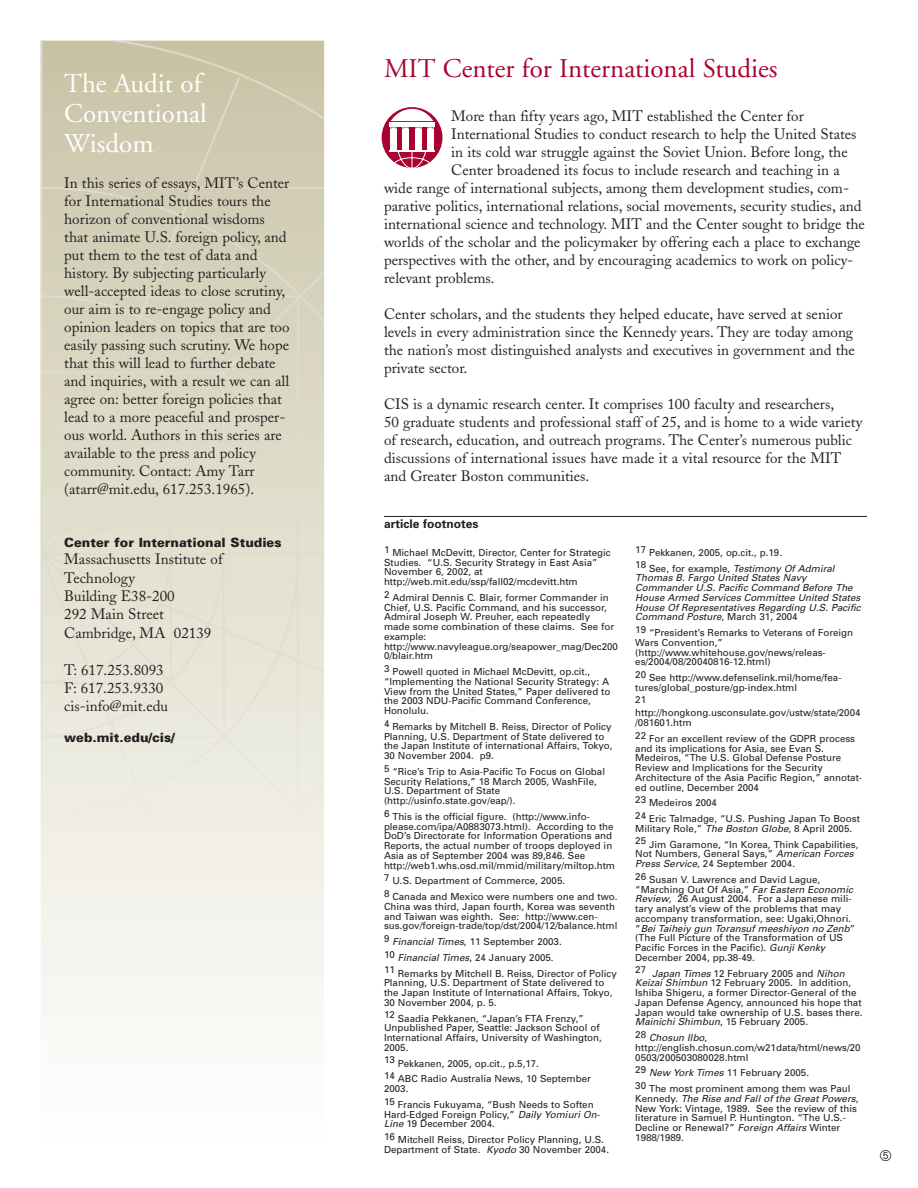
<style>
.page{position:relative;width:918px;height:1188px;background:#fff}
.page>*{position:absolute;margin:0;border:0;box-sizing:border-box;transform-origin:0 0}
.t1{font:27px "Adobe Garamond";color:#a90332}
.t2{font:27px/30px "Adobe Garamond";color:#fff}
.t3{font:15px/18px "Adobe Caslon";color:#231f20}
.t4{font:15px "Circle Frame";color:#231f20}
.t5{font:900 12.75px "Univers";color:#231f20}
.t6{font:700 12px "Univers";color:#231f20}
.t7{font:9.75px/9.8px "Univers";color:#231f20}
.t8{font:italic 9.75px/9.8px "Univers";color:#231f20}
.s1{font-style:italic}
.s2{font-style:normal}
</style>
<div class="page">
<img style="left:40px;top:40px;width:285px;height:972px">
<svg style="left:382px;top:107px;width:60px;height:61px"></svg>
<svg style="left:393px;top:152px;width:38px;height:16px"></svg>
<hr style="left:389px;top:150px;width:46px;height:2px;background:#fff">
<hr style="left:389px;top:122px;width:46px;height:4px;background:#fff">
<svg style="left:391px;top:109px;width:42px;height:12px"></svg>
<div style="left:391px;top:127px;width:6px;height:23px;background:#fff"></div>
<div style="left:403px;top:127px;width:6px;height:23px;background:#fff"></div>
<div style="left:427px;top:127px;width:6px;height:23px;background:#fff"></div>
<div style="left:415px;top:127px;width:6px;height:23px;background:#fff"></div>
<hr style="left:384px;top:516px;width:483px;height:1px;background:#231f20">
<h1 class="t2" style="left:64px;top:71px;width:144px">The Audit of<br>Conventional<br>Wisdom</h1>
<p class="t3" style="left:64px;top:176px;width:227px">In this series of essays, MIT’s Center for International Studies tours the horizon of conventional wisdoms that animate U.S. foreign policy, and put them to the test of data and history. By subjecting particularly well-accepted ideas to close scrutiny, our aim is to re-engage policy and opinion leaders on topics that are too easily passing such scrutiny. We hope that this will lead to further debate and inquiries, with a result we can all agree on: better foreign policies that lead to a more peaceful and prosper&shy;ous world. Authors in this series are available to the press and policy community. Contact: Amy Tarr (atarr@mit.edu, 617.253.1965).</p>
<h3 class="t5" style="left:64px;top:538px;width:219px">Center for International Studies</h3>
<h2 class="t3" style="left:64px;top:552px;width:160px;line-height:18.5px">Massachusetts Institute of<br>Technology<br>Building E38-200<br>292 Main Street<br>Cambridge, MA 02139</h2>
<h2 class="t3" style="left:64px;top:662px;width:105px;line-height:18.5px">T: 617.253.8093<br>F: 617.253.9330 cis-info@mit.edu</h2>
<h3 class="t5" style="left:64px;top:733px;width:112px">web.mit.edu/cis/</h3>
<h1 class="t1" style="left:384px;top:58px;width:395px">MIT Center for International Studies</h1>
<h2 class="t3" style="left:451px;top:108px;width:354px">More than fifty years ago, MIT established the Center for</h2>
<h2 class="t3" style="left:451px;top:126px;width:407px">International Studies to conduct research to help the United States</h2>
<h2 class="t3" style="left:451px;top:144px;width:398px">in its cold war struggle against the Soviet Union. Before long, the</h2>
<h2 class="t3" style="left:451px;top:162px;width:390px">Center broadened its focus to include research and teaching in a</h2>
<h2 class="t3" style="left:384px;top:180px;width:467px">wide range of international subjects, among them development studies, com-</h2>
<h2 class="t3" style="left:384px;top:198px;width:479px">parative politics, international relations, social movements, security studies, and</h2>
<h2 class="t3" style="left:384px;top:216px;width:482px">international science and technology. MIT and the Center sought to bridge the</h2>
<h2 class="t3" style="left:384px;top:234px;width:478px">worlds of the scholar and the policymaker by offering each a place to exchange</h2>
<h2 class="t3" style="left:384px;top:252px;width:471px">perspectives with the other, and by encouraging academics to work on policy-</h2>
<h2 class="t3" style="left:384px;top:270px;width:112px">relevant problems.</h2>
<p class="t3" style="left:384px;top:306px;width:473px">Center scholars, and the students they helped educate, have served at senior levels in every administration since the Kennedy years. They are today among the nation’s most distinguished analysts and executives in government and the private sector.</p>
<p class="t3" style="left:384px;top:396px;width:480px">CIS is a dynamic research center. It comprises 100 faculty and researchers,<br>50 graduate students and professional staff of 25, and is home to a wide variety of research, education, and outreach programs. The Center’s numerous public discussions of international issues have made it a vital resource for the MIT and Greater Boston communities.</p>
<p class="t6" style="left:384px;top:520px;width:96px">article footnotes</p>
<p class="t7" style="left:384px;top:548px;width:228px">1 Michael McDevitt, Director, Center for Strategic Studies. “U.S. Security Strategy in East Asia” November 6, 2002, at http://web.mit.edu/ssp/fall02/mcdevitt.htm</p>
<p class="t7" style="left:384px;top:593px;width:236px">2 Admiral Dennis C. Blair, former Commander in Chief, U.S. Pacific Command, and his successor, Admiral Joseph W. Preuher, each repeatedly made some combination of these claims. See for example: http://www.navyleague.org/seapower_mag/Dec200<br>0/blair.htm</p>
<p class="t7" style="left:384px;top:668px;width:228px">3 Powell quoted in Michael McDevitt, op.cit., “Implementing the National Security Strategy: A View from the United States,” Paper delivered to the 2003 NDU-Pacific Command Conference, Honolulu.</p>
<p class="t7" style="left:384px;top:722px;width:230px">4 Remarks by Mitchell B. Reiss, Director of Policy Planning, U.S. Department of State delivered to the Japan Institute of international Affairs, Tokyo, 30 November 2004. p9.</p>
<p class="t7" style="left:384px;top:767px;width:223px">5 “Rice’s Trip to Asia-Pacific To Focus on Global Security Relations,” 18 March 2005, WashFile, U.S. Department of State (http://usinfo.state.gov/eap/).</p>
<p class="t7" style="left:384px;top:812px;width:233px">6 This is the official figure. (http://www.info&shy;please.com/ipa/A0883073.html). According to the DoD’s Directorate for Information Operations and Reports, the actual number of troops deployed in Asia as of September 2004 was 89,846. See http://web1.whs.osd.mil/mmid/military/miltop.htm</p>
<p class="t7" style="left:384px;top:874px;width:235px;line-height:15.8px">7 U.S. Department of Commerce, 2005.<br>8 Canada and Mexico were numbers one and two.</p>
<p class="t7" style="left:384px;top:902px;width:235px">China was third, Japan fourth, Korea was seventh and Taiwan was eighth. See: http://www.cen&shy;sus.gov/foreign-trade/top/dst/2004/12/balance.html</p>
<p class="t7" style="left:384px;top:935px;width:234px;line-height:15.8px">9 <span class="s1">Financial Times</span>, 11 September 2003.<br>10 <span class="s1">Financial Times</span>, 24 January 2005.<br>11 Remarks by Mitchell B. Reiss, Director of Policy</p>
<p class="t7" style="left:384px;top:979px;width:230px">Planning, U.S. Department of State delivered to the Japan Institute of International Affairs, Tokyo,<br>30 November 2004, p. 5.</p>
<p class="t7" style="left:384px;top:1014px;width:219px">12 Saadia Pekkanen, “Japan’s FTA Frenzy,” Unpublished Paper, Seattle: Jackson School of International Affairs, University of Washington, 2005.</p>
<p class="t7" style="left:384px;top:1056px;width:208px;line-height:15.8px">13 Pekkanen, 2005, op.cit., p.5,17.<br>14 ABC Radio Australia News, 10 September</p>
<p class="t7" style="left:384px;top:1082px;width:211px;line-height:15.8px">2003.<br>15 Francis Fukuyama, “Bush Needs to Soften</p>
<p class="t7" style="left:384px;top:1110px;width:218px">Hard-Edged Foreign Policy,” <span class="s1">Daily Yomiuri On-<br>Line</span> 19 December 2004.</p>
<p class="t7" style="left:384px;top:1136px;width:227px">16 Mitchell Reiss, Director Policy Planning, U.S.<br>Department of State. <span class="s1">Kyodo</span> 30 November 2004.</p>
<p class="t7" style="left:635px;top:545px;width:201px;line-height:15.8px">17 Pekkanen, 2005, op.cit., p.19.<br>18 See, for example, <span class="s1">Testimony Of Admiral</span></p>
<p class="t8" style="left:635px;top:574px;width:227px">Thomas B. Fargo United States Navy Commander U.S. Pacific Command Before The House Armed Services Committee United States House Of Representatives Regarding U.S. Pacific Command Posture<span class="s2">, March 31, 2004</span></p>
<p class="t7" style="left:635px;top:629px;width:219px">19 “President’s Remarks to Veterans of Foreign Wars Convention,” (http://www.whitehouse.gov/news/releas&shy;es/2004/08/20040816-12.html)</p>
<p class="t7" style="left:635px;top:674px;width:208px">20 See http://www.defenselink.mil/home/fea&shy;tures/global_posture/gp-index.html</p>
<p class="t7" style="left:635px;top:694px;width:227px;line-height:12.9px">21 http://hongkong.usconsulate.gov/ustw/state/2004</p>
<p class="t7" style="left:635px;top:716px;width:221px;line-height:15.8px">/081601.htm<br>22 For an excellent review of the GDPR process</p>
<p class="t7" style="left:635px;top:744px;width:228px">and its implications for Asia, see Evan S.<br>Medeiros, “The U.S. Global Defense Posture Review and Implications for the Security Architecture of the Asia Pacific Region,” annotat&shy;ed outline, December 2004</p>
<p class="t7" style="left:635px;top:796px;width:226px;line-height:15.8px">23 Medeiros 2004<br>24 Eric Talmadge, “U.S. Pushing Japan To Boost</p>
<p class="t7" style="left:635px;top:821px;width:225px;line-height:15.8px">Military Role,” <span class="s1">The Boston Globe</span>, 8 April 2005.<br>25 Jim Garamone, “In Korea, Think Capabilities,</p>
<p class="t7" style="left:635px;top:850px;width:220px">Not Numbers, General Says,” <span class="s1">American Forces<br>Press Service</span>, 24 September 2004.</p>
<p class="t7" style="left:635px;top:875px;width:222px">26 Susan V. Lawrence and David Lague, “Marching Out Of Asia,” <span class="s1">Far Eastern Economic Review</span>, 26 August 2004. For a Japanese mili&shy;tary analyst’s view of the problems that may accompany transformation, see: Ugaki,Ohnori. “<span class="s1">Bei Taiheiy gun Toransuf meeshiyon no Zenb</span>” (The Full Picture of the Transformation of US Pacific Forces in the Pacific). <span class="s1">Gunji Kenky </span>December 2004, pp.38-49.</p>
<p class="t7" style="left:635px;top:969px;width:229px">27 <span class="s1">Japan Times</span> 12 February 2005 and <span class="s1">Nihon Keizai Shimbun</span> 12 February 2005. In addition, Ishiba Shigeru, a former Director-General of the Japan Defense Agency, announced his hope that Japan would take ownership of U.S. bases there.<br><span class="s1">Mainichi Shimbun</span>, 15 February 2005.</p>
<p class="t7" style="left:635px;top:1034px;width:227px">28 <span class="s1">Chosun Ilbo</span>, http://english.chosun.com/w21data/html/news/20<br>0503/200503080028.html</p>
<p class="t7" style="left:635px;top:1066px;width:217px;line-height:15.8px">29 <span class="s1">New York Times</span> 11 February 2005.<br>30 The most prominent among them was Paul</p>
<p class="t7" style="left:635px;top:1094px;width:225px">Kennedy. <span class="s1">The Rise and Fall of the Great Powers</span>, New York: Vintage, 1989. See the review of this literature in Samuel P. Huntington. “The U.S.- Decline or Renewal?” <span class="s1">Foreign Affairs</span> Winter 1988/1989.</p>
<h2 class="t4" style="left:879px;top:1147px;width:15px">5</h2>
</div>
